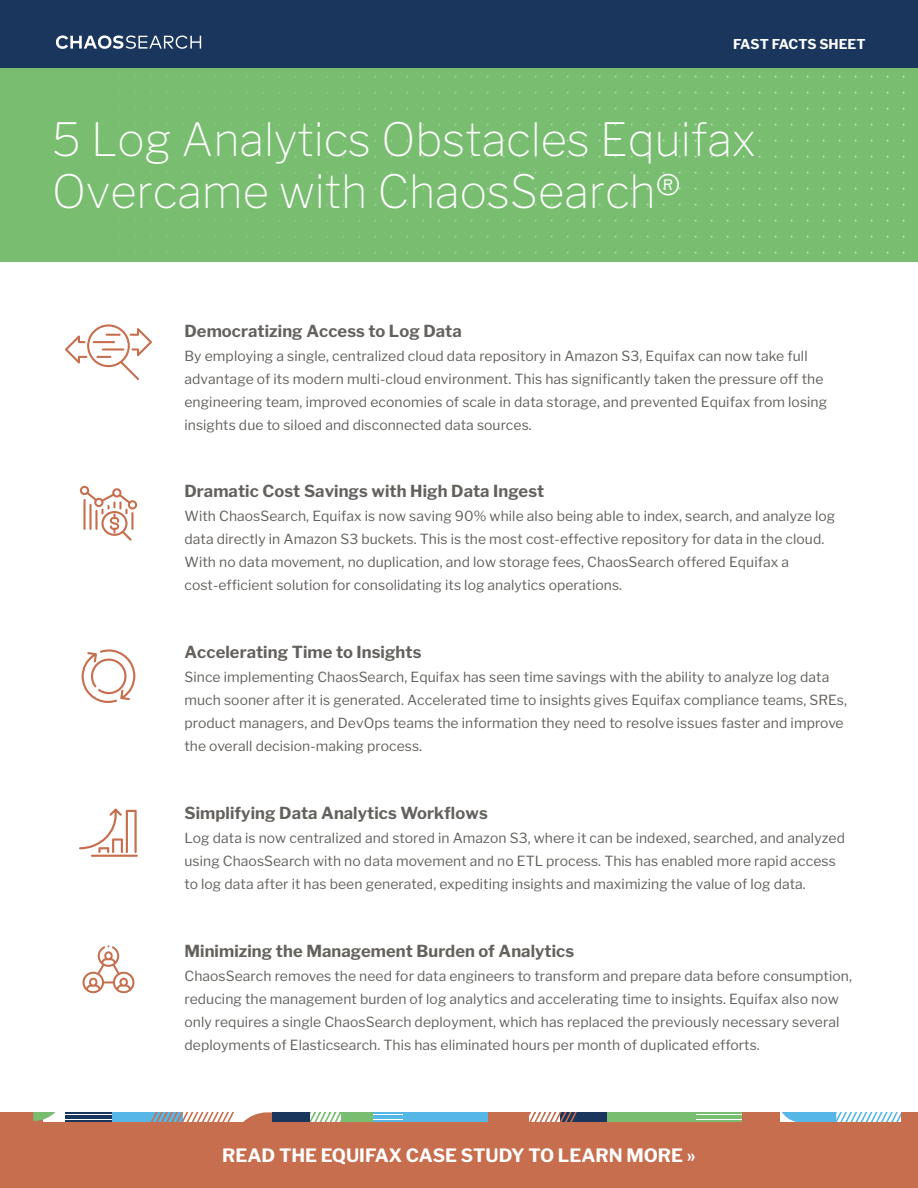
<style>
.page{position:relative;width:918px;height:1188px;background:#fff}
.page>*{position:absolute;margin:0;border:0;box-sizing:border-box;transform-origin:0 0}
.t1{font:100 45.6px/52.5px "Libre Franklin";color:#fff}
.t2{font:700 18.3px "Libre Franklin";color:#fff}
.t3{font:700 16.5px "Libre Franklin";letter-spacing:.005em;color:#64615d}
.t4{font:13.8px/23px "Libre Franklin";letter-spacing:.005em;color:#64615d}
.t5{font:700 13.5px "Libre Franklin";color:#fff}
</style>
<div class="page">
<div style="left:0;top:67px;width:918px;height:195px;background:#79be70"></div>
<svg style="left:83px;top:945px;width:51px;height:48px"></svg>
<div style="left:0;top:0;width:918px;height:67px;background:#1b365d"></div>
<svg style="left:56px;top:35px;width:67px;height:14px"></svg>
<svg style="left:126px;top:36px;width:61px;height:13px"></svg>
<svg style="left:190px;top:36px;width:11px;height:13px"></svg>
<svg style="left:79px;top:809px;width:59px;height:48px"></svg>
<svg style="left:124px;top:328px;width:28px;height:52px"></svg>
<svg style="left:65px;top:324px;width:65px;height:43px"></svg>
<hr style="left:93px;top:341px;width:22px;height:2px;background:#c66e4e">
<hr style="left:102px;top:348px;width:22px;height:3px;background:#c66e4e">
<svg style="left:80px;top:486px;width:57px;height:55px"></svg>
<hr style="left:95px;top:510px;width:3px;height:20px;background:#c66e4e">
<hr style="left:89px;top:504px;width:3px;height:26px;background:#c66e4e">
<hr style="left:83px;top:499px;width:3px;height:31px;background:#c66e4e">
<svg style="left:82px;top:649px;width:53px;height:54px"></svg>
<div style="left:0;top:1121px;width:918px;height:67px;background:#c66e4e"></div>
<svg style="left:373px;top:1113px;width:369px;height:8px"></svg>
<hr style="left:64px;top:1112px;width:49px;height:1px;background:#1b365d">
<hr style="left:64px;top:1121px;width:49px;height:1px;background:#1b365d">
<hr style="left:64px;top:1118px;width:49px;height:1px;background:#1b365d">
<hr style="left:64px;top:1115px;width:49px;height:1px;background:#1b365d">
<div style="left:112px;top:1112px;width:70px;height:9px;background:#56b7e6"></div>
<div style="left:0;top:1112px;width:43px;height:9px;background:#c66e4e"></div>
<hr style="left:362px;top:1112px;width:48px;height:1px;background:#56b7e6">
<hr style="left:362px;top:1121px;width:48px;height:1px;background:#56b7e6">
<hr style="left:362px;top:1118px;width:48px;height:1px;background:#56b7e6">
<hr style="left:362px;top:1115px;width:48px;height:1px;background:#56b7e6">
<div style="left:560px;top:1112px;width:51px;height:9px;background:#1b365d"></div>
<svg style="left:528px;top:1112px;width:49px;height:9px"></svg>
<svg style="left:863px;top:1112px;width:39px;height:9px"></svg>
<svg style="left:316px;top:1112px;width:26px;height:9px"></svg>
<svg style="left:151px;top:1112px;width:81px;height:9px"></svg>
<div style="left:487px;top:1112px;width:41px;height:9px;background:#c66e4e"></div>
<svg style="left:232px;top:1112px;width:84px;height:9px"></svg>
<div style="left:403px;top:1112px;width:85px;height:9px;background:#56b7e6"></div>
<hr style="left:695px;top:1112px;width:48px;height:1px;background:#79be70">
<hr style="left:695px;top:1121px;width:48px;height:1px;background:#79be70">
<hr style="left:695px;top:1118px;width:48px;height:1px;background:#79be70">
<hr style="left:695px;top:1115px;width:48px;height:1px;background:#79be70">
<div style="left:342px;top:1112px;width:31px;height:9px;background:#79be70"></div>
<div style="left:608px;top:1112px;width:88px;height:9px;background:#79be70"></div>
<div style="left:272px;top:1112px;width:38px;height:9px;background:#1b365d"></div>
<div style="left:742px;top:1112px;width:38px;height:9px;background:#c66e4e"></div>
<div style="left:902px;top:1112px;width:16px;height:9px;background:#c66e4e"></div>
<svg style="left:782px;top:1112px;width:81px;height:9px"></svg>
<svg style="left:33px;top:1112px;width:32px;height:9px"></svg>
<p class="t5" style="left:733px;top:36px;width:134px">FAST FACTS SHEET</p>
<h1 class="t1" style="left:52px;top:113px;width:705px">5 Log Analytics Obstacles Equifax<br>Overcame with ChaosSearch®</h1>
<p class="t3" style="left:184px;top:321px;width:279px">Democratizing Access to Log Data</p>
<p class="t4" style="left:184px;top:345px;width:644px">By employing a single, centralized cloud data repository in Amazon S3, Equifax can now take full advantage of its modern multi-cloud environment. This has significantly taken the pressure off the engineering team, improved economies of scale in data storage, and prevented Equifax from losing insights due to siloed and disconnected data sources.</p>
<p class="t3" style="left:184px;top:481px;width:361px">Dramatic Cost Savings with High Data Ingest</p>
<p class="t4" style="left:184px;top:505px;width:652px">With ChaosSearch, Equifax is now saving 90% while also being able to index, search, and analyze log data directly in Amazon S3 buckets. This is the most cost-effective repository for data in the cloud.<br>With no data movement, no duplication, and low storage fees, ChaosSearch offered Equifax a cost-efficient solution for consolidating its log analytics operations.</p>
<p class="t3" style="left:184px;top:642px;width:239px">Accelerating Time to Insights</p>
<p class="t4" style="left:184px;top:666px;width:664px">Since implementing ChaosSearch, Equifax has seen time savings with the ability to analyze log data much sooner after it is generated. Accelerated time to insights gives Equifax compliance teams, SREs, product managers, and DevOps teams the information they need to resolve issues faster and improve the overall decision-making process.</p>
<p class="t3" style="left:184px;top:803px;width:305px">Simplifying Data Analytics Workflows</p>
<p class="t4" style="left:184px;top:826px;width:662px">Log data is now centralized and stored in Amazon S3, where it can be indexed, searched, and analyzed using ChaosSearch with no data movement and no ETL process. This has enabled more rapid access to log data after it has been generated, expediting insights and maximizing the value of log data.</p>
<p class="t3" style="left:184px;top:941px;width:391px">Minimizing the Management Burden of Analytics</p>
<p class="t4" style="left:184px;top:965px;width:669px">ChaosSearch removes the need for data engineers to transform and prepare data before consumption, reducing the management burden of log analytics and accelerating time to insights. Equifax also now only requires a single ChaosSearch deployment, which has replaced the previously necessary several deployments of Elasticsearch. This has eliminated hours per month of duplicated efforts.</p>
<h2 class="t2" style="left:222px;top:1144px;width:475px">READ THE EQUIFAX CASE STUDY TO LEARN MORE »</h2>
</div>
